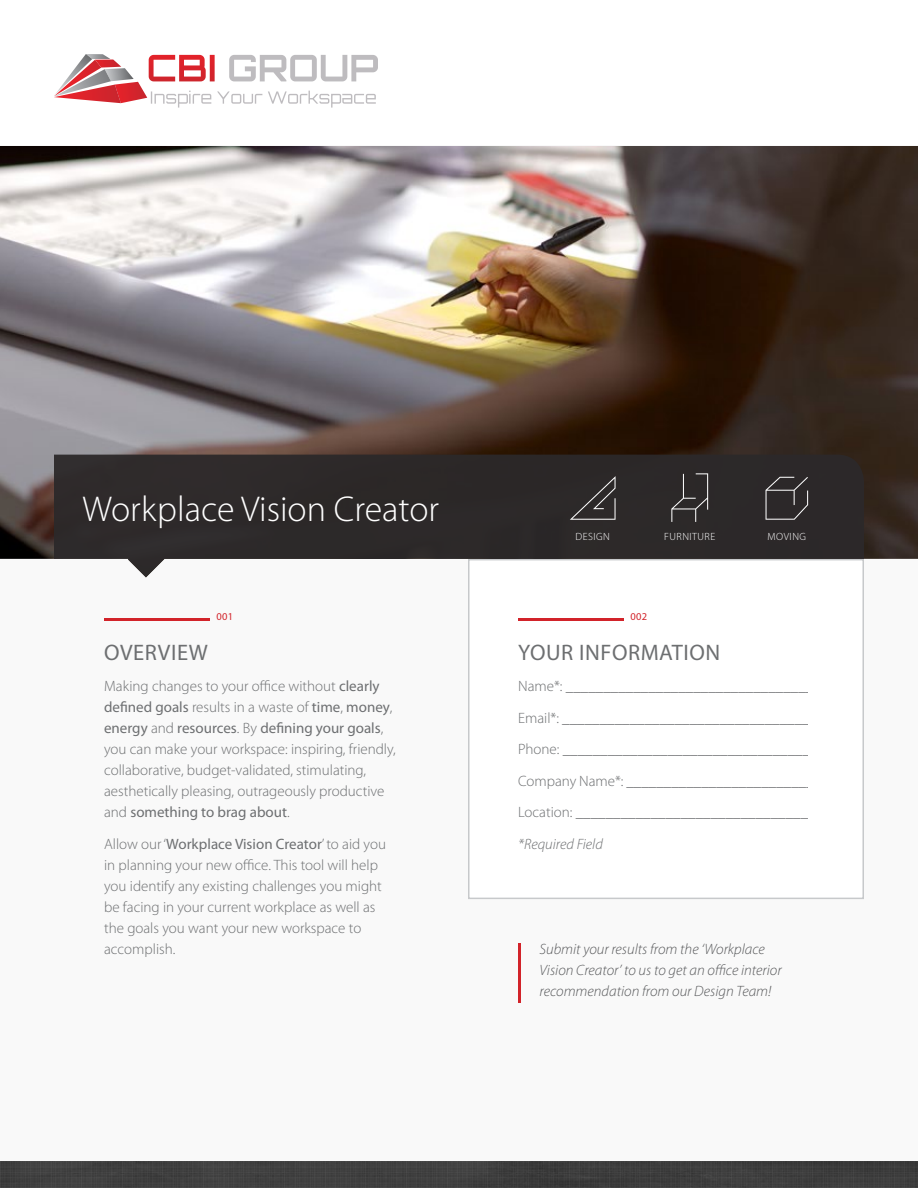
<style>
.page{position:relative;width:918px;height:1188px;background:#fff}
.page>*{position:absolute;margin:0;border:0;box-sizing:border-box;transform-origin:0 0}
.t1{font:300 36px "Myriad Pro";color:#fff}
.t2{font:22.5px "Myriad Pro";letter-spacing:.025em;color:#6d6f71}
.t3{font:300 15px/21px "Myriad Pro";color:#6d6f71}
.t4{font:italic 300 15px/21px "Myriad Pro";color:#58595b}
.t5{font:italic 300 15px "Myriad Pro";color:#6d6f71}
.t6{font:300 10.5px "Myriad Pro";letter-spacing:.045em;color:#fff}
.t7{font:10.5px "Myriad Pro";letter-spacing:.025em;color:#d2232a}
.s1{font-weight:400}
</style>
<div class="page">
<div style="left:0;top:146px;width:918px;height:1042px;background:#f9f9f9"></div>
<div style="left:468px;top:559px;width:396px;height:340px;background:#fff;border:2px solid #c7c9cb"></div>
<img style="left:0;top:146px;width:918px;height:413px">
<svg style="left:54px;top:455px;width:810px;height:122px;background:#4c4849"></svg>
<hr style="left:518px;top:618px;width:106px;height:2px;background:#d2232a">
<svg style="left:570px;top:476px;width:46px;height:44px;background:#3e3b3b"></svg>
<svg style="left:671px;top:473px;width:37px;height:49px;background:#3e3b3b"></svg>
<svg style="left:766px;top:477px;width:42px;height:43px;background:#3f3c3d"></svg>
<svg style="left:54px;top:54px;width:324px;height:54px"></svg>
<div style="left:0;top:1161px;width:918px;height:27px;background:#3f3f3f"></div>
<hr style="left:104px;top:618px;width:106px;height:2px;background:#d2232a">
<hr style="left:518px;top:943px;width:2px;height:59px;background:#d2232a">
<h1 class="t1" style="left:82px;top:487px;width:358px">Workplace Vision Creator</h1>
<p class="t7" style="left:217px;top:610px;width:18px">001</p>
<h2 class="t2" style="left:104px;top:638px;width:105px">OVERVIEW</h2>
<p class="t3" style="left:104px;top:675px;width:293px">Making changes to your office without <span class="s1">clearly defined goals</span> results in a waste of <span class="s1">time</span>, <span class="s1">money</span>, <span class="s1">energy</span> and <span class="s1">resources</span>. By <span class="s1">defining your goals</span>, you can make your workspace: inspiring, friendly, collaborative, budget-validated, stimulating, aesthetically pleasing, outrageously productive and <span class="s1">something to brag about</span>.</p>
<p class="t3" style="left:104px;top:833px;width:283px">Allow our ‘<span class="s1">Workplace Vision Creator</span>’ to aid you in planning your new office. This tool will help you identify any existing challenges you might be facing in your current workplace as well as the goals you want your new workspace to accomplish.</p>
<p class="t6" style="left:575px;top:530px;width:36px">DESIGN</p>
<p class="t6" style="left:664px;top:530px;width:53px">FURNITURE</p>
<p class="t6" style="left:768px;top:530px;width:40px">MOVING</p>
<p class="t7" style="left:631px;top:610px;width:18px">002</p>
<h2 class="t2" style="left:518px;top:638px;width:204px">YOUR INFORMATION</h2>
<p class="t3" style="left:518px;top:670px;width:297px;line-height:31.5px">Name*: _________________________________ Email*: _________________________________ Phone: _________________________________ Company Name*: _________________________ Location: _______________________________</p>
<p class="t5" style="left:518px;top:835px;width:86px">*Required Field</p>
<p class="t4" style="left:540px;top:938px;width:244px">Submit your results from the ‘Workplace<br>Vision Creator’ to us to get an office interior recommendation from our Design Team!</p>
</div>
